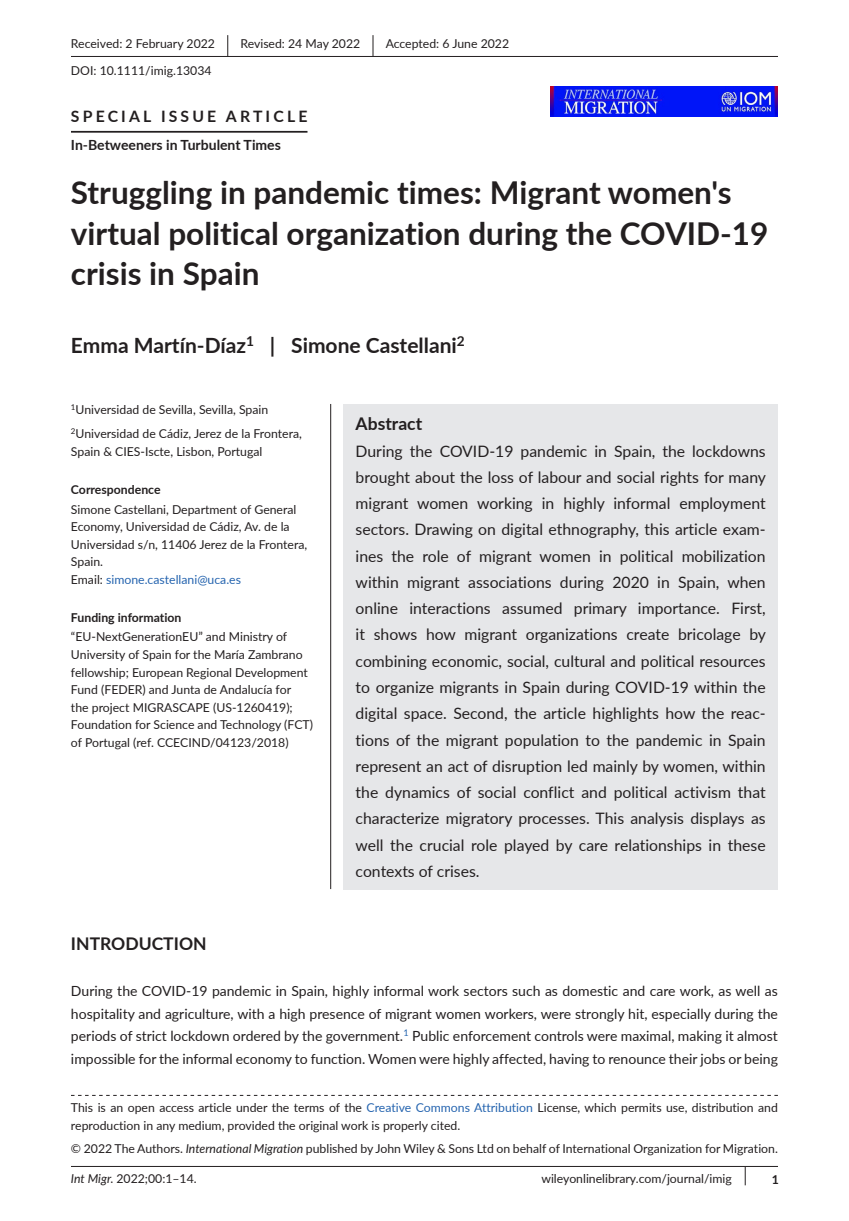
<style>
.page{position:relative;width:849px;height:1221px;background:#fff}
.page>*{position:absolute;margin:0;border:0;box-sizing:border-box;transform-origin:0 0}
.t1{font:700 31.5px/40.2px "Lato";color:#231f20}
.t2{font:700 21px "Lato";color:#231f20}
.t3{font:700 17.5px "Lato";color:#231f20}
.t4{font:15.75px/26.2px "Lato";color:#231f20;text-align:justify}
.t5{font:700 15.75px "Lato";letter-spacing:.2em;color:#231f20}
.t6{font:14px/22.8px "Lato";color:#231f20;text-align:justify}
.t7{font:700 14px "Lato";color:#231f20}
.t8{font:12.25px/17.5px "Lato";color:#231f20}
.t9{font:700 12.25px "Lato";color:#231f20}
.s1{color:#2564af}
.s2{font-style:italic}
</style>
<div class="page">
<div style="left:343px;top:404px;width:434px;height:485px;background:#e6e7e9"></div>
<hr style="left:71px;top:56px;width:706px;height:1px;background:#231f20">
<hr style="left:71px;top:131px;width:236px;height:2px;background:#231f20">
<svg style="left:227px;top:35px;width:1px;height:21px"></svg>
<svg style="left:372px;top:35px;width:1px;height:21px"></svg>
<hr style="left:71px;top:1165px;width:706px;height:1px;background:#231f20">
<svg style="left:744px;top:1166px;width:1px;height:19px"></svg>
<svg style="left:71px;top:1094px;width:706px;height:1px"></svg>
<img style="left:550px;top:86px;width:227px;height:31px">
<hr style="left:330px;top:404px;width:1px;height:485px;background:#231f20">
<p class="t8" style="left:71px;top:35px;width:145px">Received: 2 February 2022</p>
<p class="t8" style="left:240px;top:35px;width:121px">Revised: 24 May 2022</p>
<p class="t8" style="left:385px;top:35px;width:125px">Accepted: 6 June 2022</p>
<p class="t8" style="left:71px;top:61px;width:142px">DOI: 10.1111/imig.13034</p>
<p class="t5" style="left:71px;top:105px;width:238px">SPECIAL ISSUE ARTICLE</p>
<p class="t7" style="left:71px;top:135px;width:211px">In-Betweeners in Turbulent Times</p>
<h1 class="t1" style="left:71px;top:171px;width:698px">Struggling in pandemic times: Migrant women's virtual political organization during the COVID-19 crisis in Spain</h1>
<h2 class="t2" style="left:71px;top:330px;width:395px">Emma Martín-Díaz<sup>1</sup> | Simone Castellani<sup>2</sup></h2>
<p class="t8" style="left:71px;top:396px;width:232px;line-height:24.5px"><sup>1</sup>Universidad de Sevilla, Sevilla, Spain<br><sup>2</sup>Universidad de Cádiz, Jerez de la Frontera,</p>
<p class="t8" style="left:71px;top:442px;width:193px">Spain &amp; CIES-Iscte, Lisbon, Portugal</p>
<p class="t9" style="left:71px;top:481px;width:91px">Correspondence</p>
<p class="t8" style="left:71px;top:500px;width:238px">Simone Castellani, Department of General Economy, Universidad de Cádiz, Av. de la Universidad s/n, 11406 Jerez de la Frontera, Spain.<br>Email: <span class="s1">simone.castellani@uca.es</span></p>
<p class="t9" style="left:71px;top:608px;width:112px">Funding information</p>
<p class="t8" style="left:71px;top:627px;width:243px">“EU-NextGenerationEU” and Ministry of University of Spain for the María Zambrano fellowship; European Regional Development Fund (FEDER) and Junta de Andalucía for<br>the project MIGRASCAPE (US-1260419); Foundation for Science and Technology (FCT) of Portugal (ref. CCECIND/04123/2018)</p>
<h3 class="t3" style="left:355px;top:411px;width:68px">Abstract</h3>
<p class="t4" style="left:355px;top:437px;width:412px">During the COVID-19 pandemic in Spain, the lockdowns brought about the loss of labour and social rights for many migrant women working in highly informal employment sectors. Drawing on digital ethnography, this article exam&shy;ines the role of migrant women in political mobilization within migrant associations during 2020 in Spain, when online interactions assumed primary importance. First, it shows how migrant organizations create bricolage by combining economic, social, cultural and political resources to organize migrants in Spain during COVID-19 within the digital space. Second, the article highlights how the reac&shy;tions of the migrant population to the pandemic in Spain represent an act of disruption led mainly by women, within the dynamics of social conflict and political activism that characterize migratory processes. This analysis displays as well the crucial role played by care relationships in these contexts of crises.</p>
<h3 class="t3" style="left:71px;top:930px;width:137px">INTRODUCTION</h3>
<p class="t6" style="left:71px;top:978px;width:708px">During the COVID-19 pandemic in Spain, highly informal work sectors such as domestic and care work, as well as hospitality and agriculture, with a high presence of migrant women workers, were strongly hit, especially during the periods of strict lockdown ordered by the government. <sup>1</sup> Public enforcement controls were maximal, making it almost impossible for the informal economy to function. Women were highly affected, having to renounce their jobs or being</p>
<p class="t8" style="left:71px;top:1098px;width:708px">This is an open access article under the terms of the <span class="s1">Creative Commons Attribution</span> License, which permits use, distribution and reproduction in any medium, provided the original work is properly cited.</p>
<p class="t8" style="left:71px;top:1138px;width:708px">© 2022 The Authors. <span class="s2">International Migration</span> published by John Wiley &amp; Sons Ltd on behalf of International Organization for Migration.</p>
<p class="t8" style="left:71px;top:1169px;width:127px"><span class="s2">Int Migr.</span> 2022;00:1–14.</p>
<p class="t8" style="left:541px;top:1169px;width:192px">wileyonlinelibrary.com/journal/imig</p>
<p class="t9" style="left:771px;top:1169px;width:9px">1</p>
</div>
